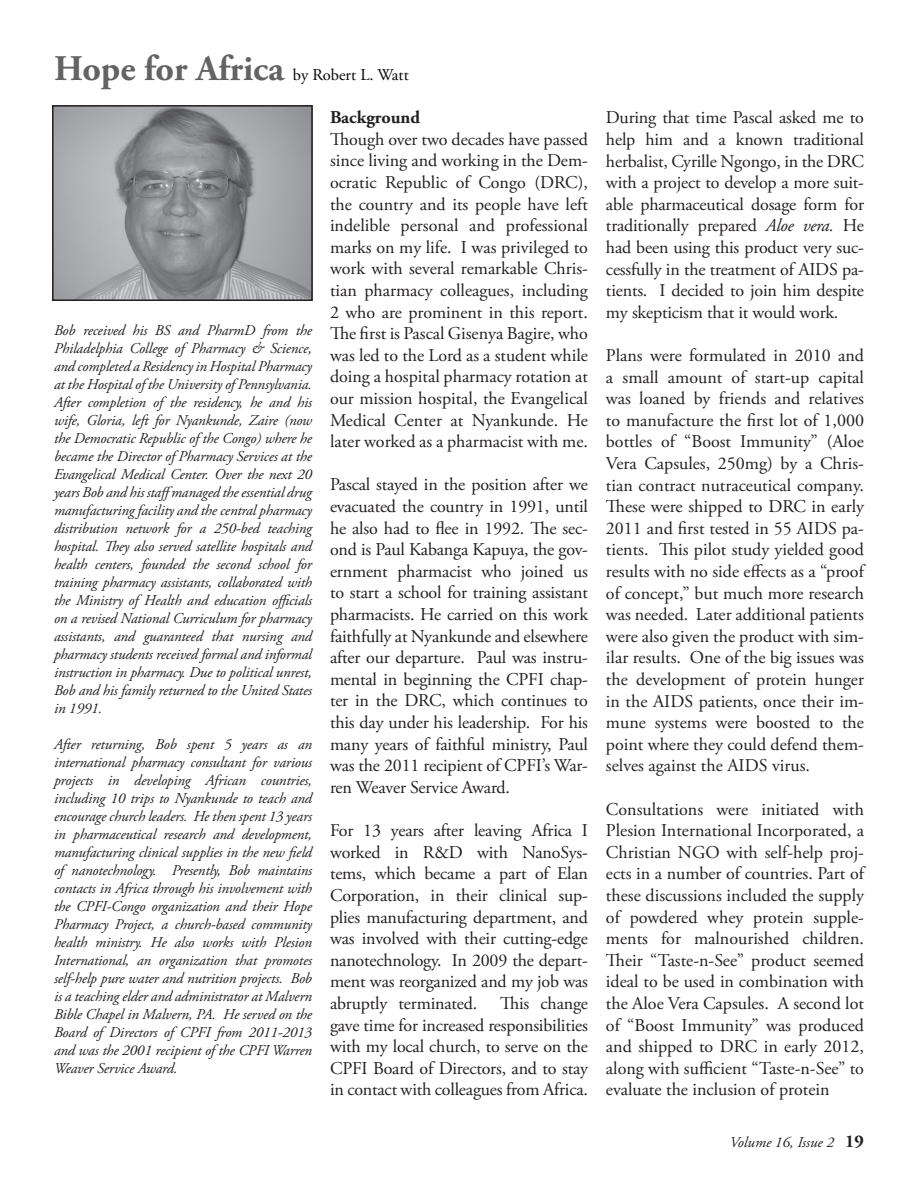
<style>
.page{position:relative;width:918px;height:1188px;background:#fff}
.page>*{position:absolute;margin:0;border:0;box-sizing:border-box;transform-origin:0 0}
.t1{font:18px/21.6px "Adobe Garamond Pro";letter-spacing:-.01em;color:#231f20;text-align:justify}
.t2{font:700 18px "Adobe Garamond Pro";color:#231f20}
.t3{font:16.5px "Adobe Garamond Pro";color:#040503}
.t4{font:italic 15px/18px "Adobe Garamond Pro";letter-spacing:-.01em;color:#231f20;text-align:justify}
.s1{font-weight:700;font-size:36px;color:#636366}
.s2{font-style:italic}
.s3{font-weight:700;font-style:normal;font-size:18px}
</style>
<div class="page">
<img style="left:55px;top:108px;width:255px;height:190px">
<div style="left:52px;top:105px;width:261px;height:196px;border:2px solid #231f20"></div>
<p class="t3" style="left:54px;top:65px;width:356px"><span class="s1">Hope for Africa</span> by Robert L. Watt</p>
<p class="t4" style="left:54px;top:321px;width:260px">Bob received his BS and PharmD from the Philadelphia College of Pharmacy &amp; Science, and completed a Residency in Hospital Pharmacy at the Hospital of the University of Pennsylvania.<br>After completion of the residency, he and his wife, Gloria, left for Nyankunde, Zaire (now the Democratic Republic of the Congo) where he became the Director of Pharmacy Services at the Evangelical Medical Center. Over the next 20 years Bob and his staffmanaged the essential drug manufacturing facility and the central pharmacy distribution network for a 250-bed teaching hospital. They also served satellite hospitals and health centers, founded the second school for training pharmacy assistants, collaborated with the Ministry of Health and education officials on a revised National Curriculum for pharmacy assistants, and guaranteed that nursing and pharmacy students received formal and informal instruction in pharmacy. Due to political unrest, Bob and his family returned to the United States in 1991.</p>
<p class="t4" style="left:54px;top:735px;width:260px">After returning, Bob spent 5 years as an international pharmacy consultant for various projects in developing African countries, including 10 trips to Nyankunde to teach and encourage church leaders. He then spent 13 years in pharmaceutical research and development, manufacturing clinical supplies in the new field of nanotechnology. Presently, Bob maintains contacts in Africa through his involvement with the CPFI-Congo organization and their Hope Pharmacy Project, a church-based community health ministry. He also works with Plesion International, an organization that promotes self-help pure water and nutrition projects. Bob is a teaching elder and administrator at Malvern Bible Chapel in Malvern, PA. He served on the Board of Directors of CPFI from 2011-2013 and was the 2001 recipient of the CPFI Warren Weaver Service Award.</p>
<p class="t2" style="left:330px;top:107px;width:92px">Background</p>
<p class="t1" style="left:330px;top:129px;width:260px">Though over two decades have passed since living and working in the Dem&shy;ocratic Republic of Congo (DRC), the country and its people have left indelible personal and professional marks on my life. I was privileged to work with several remarkable Chris&shy;tian pharmacy colleagues, including 2 who are prominent in this report.<br>The first is Pascal Gisenya Bagire, who was led to the Lord as a student while doing a hospital pharmacy rotation at our mission hospital, the Evangelical Medical Center at Nyankunde. He later worked as a pharmacist with me.</p>
<p class="t1" style="left:330px;top:475px;width:260px">Pascal stayed in the position after we evacuated the country in 1991, until he also had to flee in 1992. The sec&shy;ond is Paul Kabanga Kapuya, the gov&shy;ernment pharmacist who joined us to start a school for training assistant pharmacists. He carried on this work faithfully at Nyankunde and elsewhere after our departure. Paul was instru&shy;mental in beginning the CPFI chap&shy;ter in the DRC, which continues to this day under his leadership. For his many years of faithful ministry, Paul was the 2011 recipient of CPFI’s War&shy;ren Weaver Service Award.</p>
<p class="t1" style="left:330px;top:820px;width:260px">For 13 years after leaving Africa I worked in R&amp;D with NanoSys&shy;tems, which became a part of Elan Corporation, in their clinical sup&shy;plies manufacturing department, and was involved with their cutting-edge nanotechnology. In 2009 the depart&shy;ment was reorganized and my job was abruptly terminated.</p>
<p class="t1" style="left:330px;top:993px;width:260px;text-indent:170px">This change gave time for increased responsibilities with my local church, to serve on the CPFI Board of Directors, and to stay in contact with colleagues from Africa.</p>
<p class="t1" style="left:606px;top:107px;width:260px">During that time Pascal asked me to help him and a known traditional herbalist, Cyrille Ngongo, in the DRC with a project to develop a more suit&shy;able pharmaceutical dosage form for traditionally prepared <span class="s2">Aloe vera.</span> He had been using this product very suc&shy;cessfully in the treatment of AIDS pa&shy;tients. I decided to join him despite my skepticism that it would work.</p>
<p class="t1" style="left:606px;top:345px;width:260px">Plans were formulated in 2010 and a small amount of start-up capital was loaned by friends and relatives to manufacture the first lot of 1,000 bottles of “Boost Immunity” (Aloe Vera Capsules, 250mg) by a Chris&shy;tian contract nutraceutical company.<br>These were shipped to DRC in early 2011 and first tested in 55 AIDS pa&shy;tients. This pilot study yielded good results with no side effects as a “proof of concept,” but much more research was needed. Later additional patients were also given the product with sim&shy;ilar results. One of the big issues was the development of protein hunger in the AIDS patients, once their im&shy;mune systems were boosted to the point where they could defend them&shy;selves against the AIDS virus.</p>
<p class="t1" style="left:606px;top:799px;width:260px">Consultations were initiated with Plesion International Incorporated, a Christian NGO with self-help proj&shy;ects in a number of countries. Part of these discussions included the supply of powdered whey protein supple&shy;ments for malnourished children.<br>Their “Taste-n-See” product seemed ideal to be used in combination with the Aloe Vera Capsules. A second lot of “Boost Immunity” was produced and shipped to DRC in early 2012, along with sufficient “Taste-n-See” to evaluate the inclusion of protein</p>
<p class="t4" style="left:730px;top:1134px;width:136px">Volume 16, Issue 2 <span class="s3">19</span></p>
</div>
